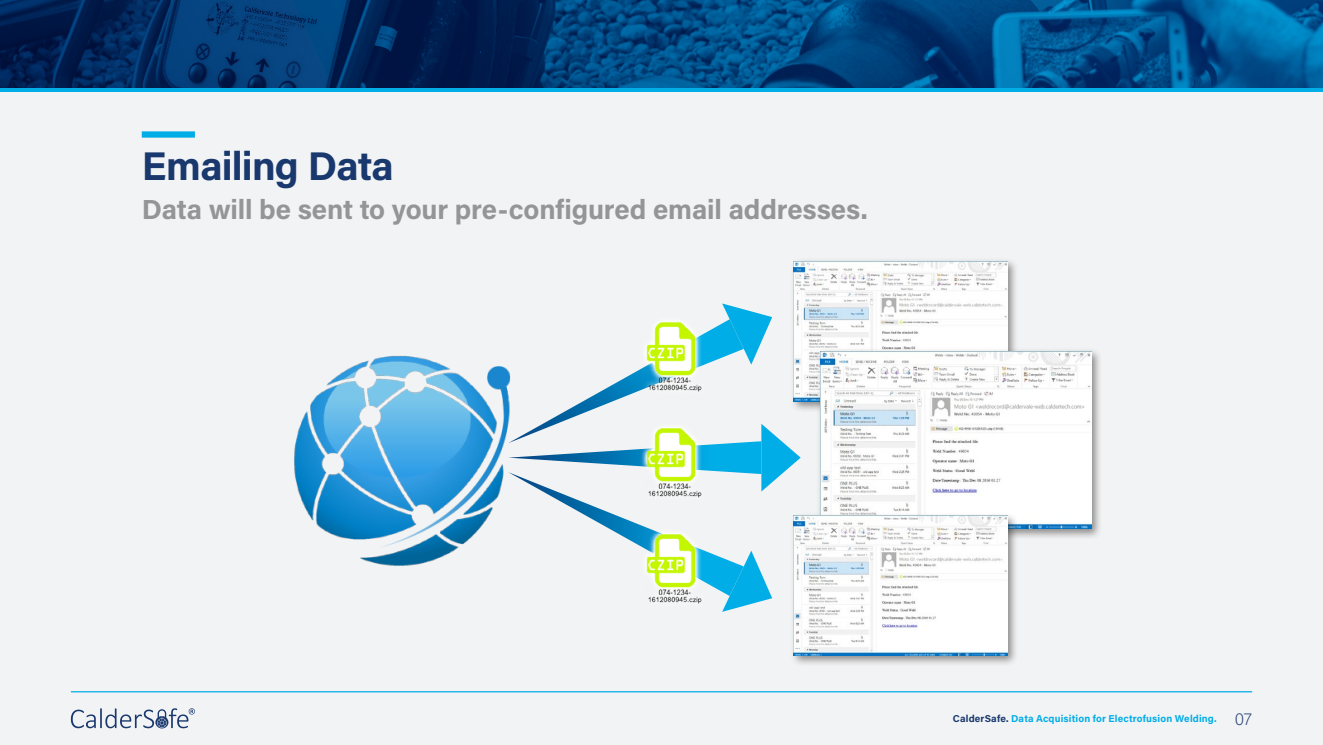
<style>
.page{position:relative;width:1323px;height:745px;background:#fff}
.page>*{position:absolute;margin:0;border:0;box-sizing:border-box;transform-origin:0 0}
.TITLES{font:700 40px "Acumin Pro";letter-spacing:-.02em;color:#19386e}
.SUBS{font:700 27.5px "Acumin Pro";letter-spacing:-.005em;color:#939598}
.t1{font:700 10px "Acumin Pro";letter-spacing:.015em;color:#00ade7}
.s1{color:#19386e}
.s2{font-weight:200;font-size:17.5px;color:#2b4477}
</style>
<div class="page">
<div style="left:0;top:0;width:1323px;height:744px;background:#f2f3f4"></div>
<img style="left:0;top:0;width:1323px;height:89px">
<hr style="left:0;top:89px;width:1323px;height:3px;background:#00ade7">
<hr style="left:71px;top:690px;width:1181px;height:2px;background:#00ade7">
<svg style="left:71px;top:708px;width:124px;height:20px"></svg>
<div style="left:142px;top:131px;width:53px;height:6px;background:#00ade7"></div>
<img style="left:294px;top:355px;width:214px;height:211px">
<div style="left:790px;top:257px;width:229px;height:155px;background:#231f20;opacity:.5"></div>
<img style="left:794px;top:261px;width:214px;height:140px">
<div style="left:816px;top:347px;width:286px;height:192px;background:#231f20;opacity:.5"></div>
<img style="left:820px;top:351px;width:271px;height:177px">
<div style="left:790px;top:511px;width:229px;height:155px;background:#231f20;opacity:.5"></div>
<img style="left:794px;top:515px;width:214px;height:140px">
<svg style="left:508px;top:303px;width:293px;height:308px"></svg>
<img style="left:640px;top:422px;width:63px;height:77px">
<p class="TITLES" style="left:142px;top:138px;width:254px">Emailing Data</p>
<p class="SUBS" style="left:142px;top:190px;width:727px">Data will be sent to your pre-configured email addresses.</p>
<p class="t1" style="left:953px;top:711px;width:301px"><span class="s1">CalderSafe.</span> Data Acquisition for Electrofusion Welding. <span class="s2">07</span></p>
</div>
